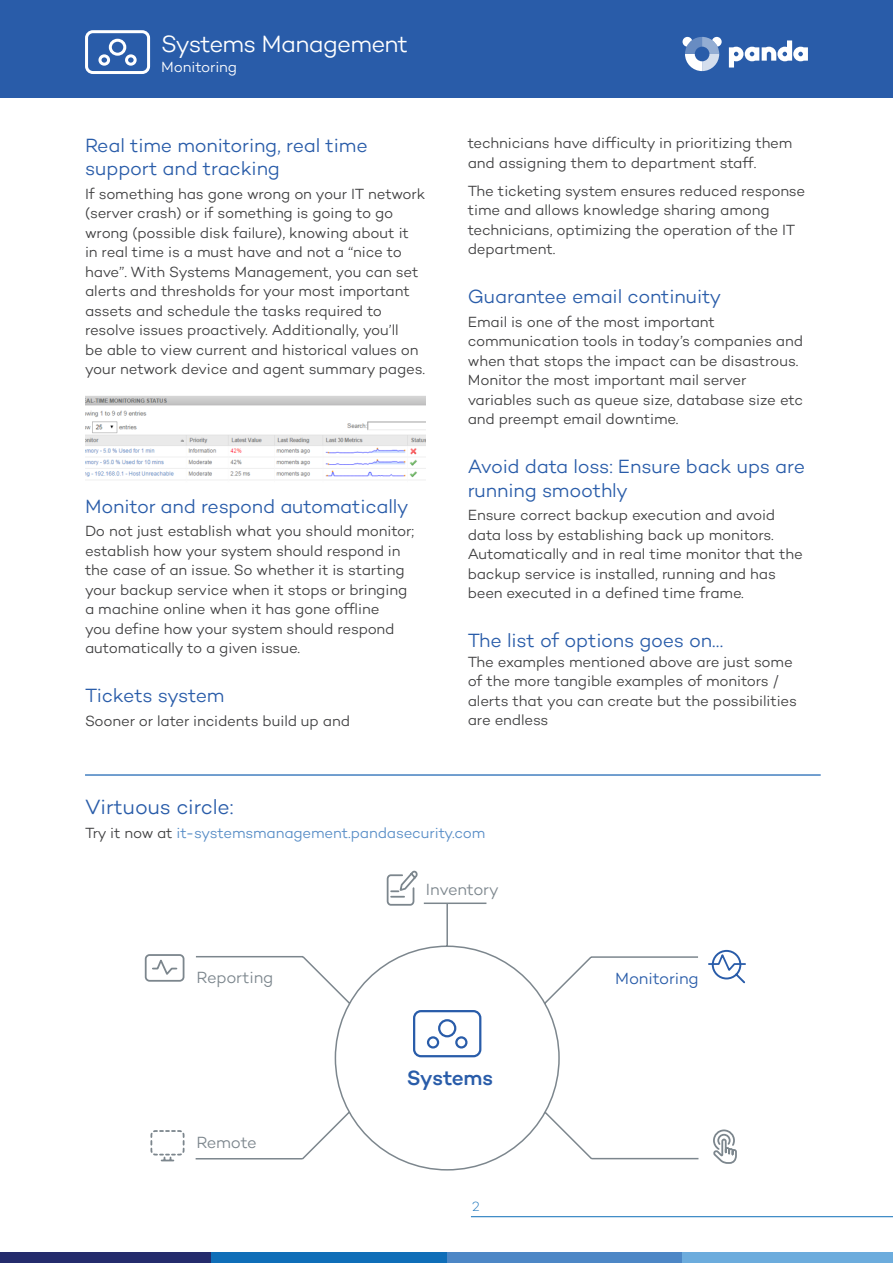
<style>
.page{position:relative;width:893px;height:1263px;background:#fff}
.page>*{position:absolute;margin:0;border:0;box-sizing:border-box;transform-origin:0 0}
.t1{font:300 24px "Campton";letter-spacing:-.03em;color:#fff}
.t2{font:300 21px "Campton";letter-spacing:-.005em;color:#295ca9}
.t3{font:500 21px "Campton";letter-spacing:-.02em;color:#295ca9}
.t4{font:300 19.5px/23.4px "Campton";letter-spacing:-.01em;color:#295ca9}
.t5{font:300 16.5px "Campton";letter-spacing:-.015em;color:#7c868d}
.t6{font:300 16.5px "Campton";letter-spacing:-.005em;color:#295ca9}
.t7{font:300 15px/19.5px "Campton";letter-spacing:-.01em;color:#3e3e3f}
.t8{font:300 15px "Campton";letter-spacing:-.005em;color:#568cc6}
.t9{font:300 15px "Campton";letter-spacing:-.005em;color:#fff}
.t10{font:200 13.5px "Campton";color:#0f6eb8}
.s1{color:#3e3e3f}
</style>
<div class="page">
<div style="left:0;top:0;width:893px;height:98px;background:#295ca9"></div>
<svg style="left:682px;top:37px;width:40px;height:34px"></svg>
<svg style="left:729px;top:40px;width:79px;height:28px"></svg>
<div style="left:0;top:1251px;width:212px;height:12px;background:#242b6c"></div>
<div style="left:212px;top:1251px;width:235px;height:12px;background:#0f6eb8"></div>
<div style="left:447px;top:1251px;width:235px;height:12px;background:#4d87c6"></div>
<div style="left:682px;top:1251px;width:211px;height:12px;background:#6cacdd"></div>
<hr style="left:471px;top:1216px;width:422px;height:1px;background:#0f6eb8">
<svg style="left:85px;top:30px;width:66px;height:44px"></svg>
<svg style="left:195px;top:902px;width:504px;height:269px"></svg>
<svg style="left:150px;top:1130px;width:35px;height:31px"></svg>
<svg style="left:713px;top:1129px;width:24px;height:35px"></svg>
<svg style="left:386px;top:870px;width:33px;height:36px"></svg>
<hr style="left:424px;top:902px;width:62px;height:2px;background:#7c868d">
<div style="left:145px;top:954px;width:39px;height:28px;border:2px solid #7c868d;border-radius:4px"></div>
<svg style="left:151px;top:956px;width:27px;height:19px"></svg>
<svg style="left:708px;top:949px;width:38px;height:35px"></svg>
<svg style="left:412px;top:1009px;width:71px;height:49px"></svg>
<hr style="left:85px;top:774px;width:736px;height:2px;background:#437fc0">
<img style="left:85px;top:396px;width:340px;height:82px">
<h1 class="t1" style="left:161px;top:29px;width:249px">Systems Management</h1>
<p class="t9" style="left:161px;top:57px;width:78px">Monitoring</p>
<p class="t4" style="left:85px;top:133px;width:284px">Real time monitoring, real time support and tracking</p>
<p class="t7" style="left:85px;top:184px;width:342px">If something has gone wrong on your IT network (server crash) or if something is going to go wrong (possible disk failure), knowing about it in real time is a must have and not a “nice to have”. With Systems Management, you can set alerts and thresholds for your most important assets and schedule the tasks required to resolve issues proactively. Additionally, you’ll<br>be able to view current and historical values on your network device and agent summary pages.</p>
<p class="t4" style="left:85px;top:494px;width:325px">Monitor and respond automatically</p>
<p class="t7" style="left:85px;top:521px;width:331px">Do not just establish what you should monitor; establish how your system should respond in the case of an issue. So whether it is starting your backup service when it stops or bringing a machine online when it has gone offline<br>you define how your system should respond automatically to a given issue.</p>
<p class="t4" style="left:85px;top:684px;width:141px">Tickets system</p>
<p class="t7" style="left:85px;top:711px;width:266px">Sooner or later incidents build up and</p>
<p class="t7" style="left:468px;top:133px;width:326px">technicians have difficulty in prioritizing them and assigning them to department staff.</p>
<p class="t7" style="left:468px;top:180px;width:339px">The ticketing system ensures reduced response time and allows knowledge sharing among technicians, optimizing the operation of the IT department.</p>
<p class="t4" style="left:468px;top:284px;width:255px">Guarantee email continuity</p>
<p class="t7" style="left:468px;top:312px;width:337px">Email is one of the most important communication tools in today’s companies and when that stops the impact can be disastrous.<br>Monitor the most important mail server variables such as queue size, database size etc and preempt email downtime.</p>
<p class="t4" style="left:468px;top:454px;width:339px">Avoid data loss: Ensure back ups are running smoothly</p>
<p class="t7" style="left:468px;top:505px;width:337px">Ensure correct backup execution and avoid data loss by establishing back up monitors.<br>Automatically and in real time monitor that the backup service is installed, running and has been executed in a defined time frame.</p>
<p class="t4" style="left:468px;top:629px;width:257px">The list of options goes on…</p>
<p class="t7" style="left:468px;top:652px;width:331px">The examples mentioned above are just some of the more tangible examples of monitors / alerts that you can create but the possibilities are endless</p>
<p class="t2" style="left:85px;top:794px;width:150px">Virtuous circle:</p>
<p class="t8" style="left:85px;top:823px;width:402px"><span class="s1">Try it now at</span> it-systemsmanagement.pandasecurity.com</p>
<p class="t5" style="left:197px;top:967px;width:78px">Reporting</p>
<p class="t5" style="left:197px;top:1132px;width:62px">Remote</p>
<p class="t5" style="left:426px;top:879px;width:74px">Inventory</p>
<p class="t3" style="left:407px;top:1064px;width:88px">Systems</p>
<p class="t10" style="left:472px;top:1198px;width:9px">2</p>
<p class="t6" style="left:615px;top:968px;width:85px">Monitoring</p>
</div>
